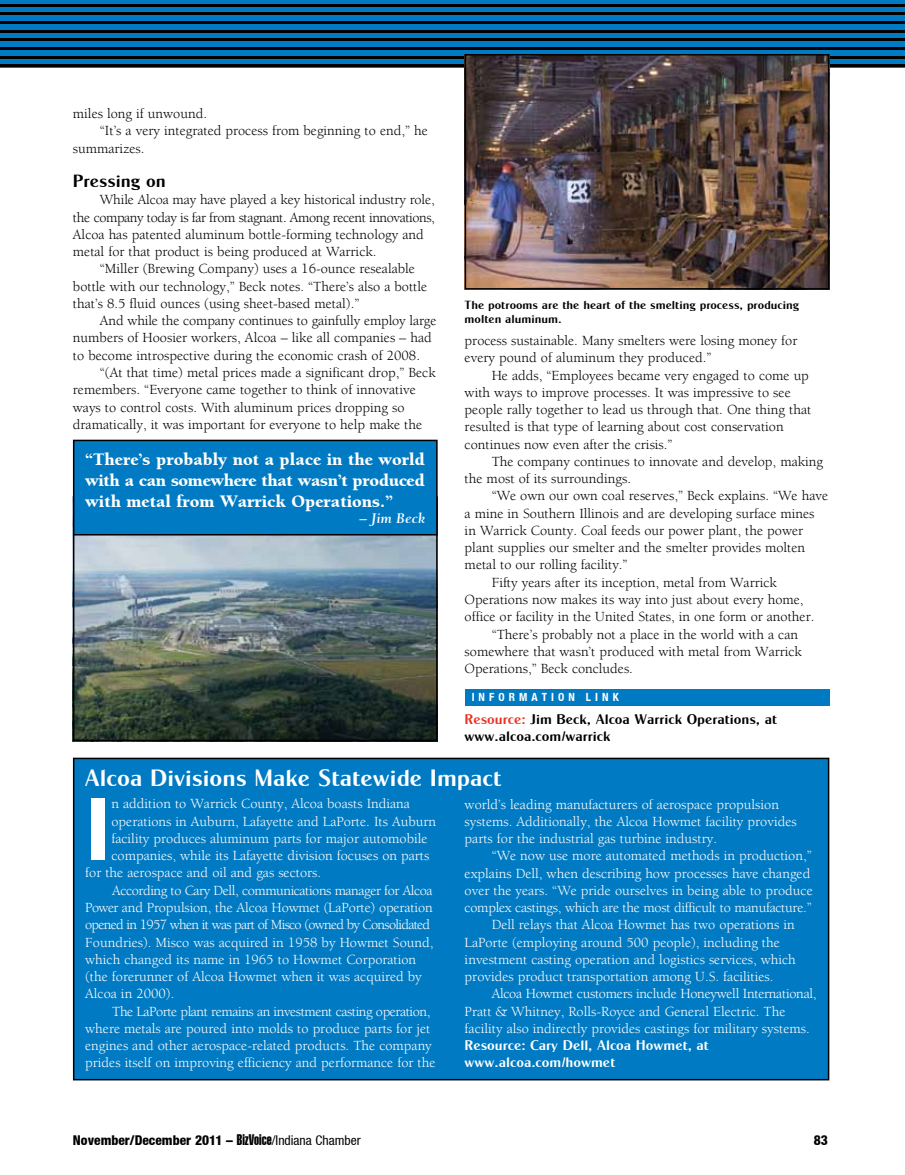
<style>
.page{position:relative;width:905px;height:1175px;background:#fff}
.page>*{position:absolute;margin:0;border:0;box-sizing:border-box;transform-origin:0 0}
.t1{font:89.1px "Cg Globe Gothic Bd";color:#fff}
.t2{font:24px "Cg Globe Gothic Bd";color:#fff}
.t3{font:900 18px/21px "Berkeley";color:#fff;text-align:justify}
.t4{font:18px "Cg Globe Gothic Bd";color:#000}
.t5{font:italic 700 15px "Berkeley";color:#fff}
.t6{font:14.25px/17.2px "Berkeley";color:#000}
.t7{font:14.25px/17.2px "Berkeley";color:#fff}
.t8{font:14.25px "Berkeley";letter-spacing:-.02em;color:#fff}
.t9{font:14.25px "Berkeley";letter-spacing:-.03em;color:#fff}
.t10{font:14.25px/17.1px "Cg Globe Gothic Bd";color:#000}
.t11{font:14.25px "Berkeley";letter-spacing:-.05em;color:#fff}
.t12{font:14.25px/17.1px "Cg Globe Gothic Bd";color:#fff}
.t13{font:800 condensed 13.5px "Helvetica Neue";color:#000}
.t14{font:12px/14.4px "Cg Globe Gothic Bd";color:#000}
.t15{font:700 condensed 11.25px "Helvetica Neue";letter-spacing:.36em;color:#fff}
.s1{color:#ee3124}
.s2{font-family:"Helvetica Extra Compressed";font-weight:400;font-stretch:normal;font-size:15px}
.s3{font-weight:400}
</style>
<div class="page">
<div style="left:0;top:0;width:904px;height:68px;background:#007ac2"></div>
<hr style="left:0;top:4px;width:904px;height:2px;background:#000">
<hr style="left:0;top:12px;width:904px;height:3px;background:#000">
<hr style="left:0;top:21px;width:904px;height:3px;background:#000">
<hr style="left:0;top:30px;width:904px;height:2px;background:#000">
<hr style="left:0;top:38px;width:904px;height:3px;background:#000">
<hr style="left:0;top:47px;width:904px;height:3px;background:#000">
<hr style="left:0;top:56px;width:904px;height:2px;background:#000">
<hr style="left:0;top:64px;width:904px;height:3px;background:#000">
<div style="left:464px;top:689px;width:365px;height:16px;background:#007ac2"></div>
<img style="left:76px;top:535px;width:358px;height:203px">
<div style="left:73px;top:497px;width:364px;height:244px;border:2px solid #000"></div>
<div style="left:74px;top:758px;width:754px;height:321px;background:#007ac2"></div>
<div style="left:73px;top:757px;width:756px;height:323px;border:2px solid #000"></div>
<div style="left:74px;top:440px;width:363px;height:95px;background:#007ac2"></div>
<div style="left:73px;top:439px;width:364px;height:96px;border:2px solid #000"></div>
<img style="left:467px;top:57px;width:359px;height:229px">
<div style="left:464px;top:54px;width:365px;height:235px;border:2px solid #000"></div>
<p class="t6" style="left:73px;top:105px;width:136px">miles long if unwound.</p>
<p class="t6" style="left:100px;top:123px;width:329px">“It’s a very integrated process from beginning to end,” he</p>
<p class="t6" style="left:73px;top:140px;width:73px">summarizes.</p>
<p class="t4" style="left:73px;top:170px;width:94px">Pressing on</p>
<p class="t6" style="left:73px;top:192px;width:363px;text-indent:27px">While Alcoa may have played a key historical industry role, the company today is far from stagnant. Among recent innovations, Alcoa has patented aluminum bottle-forming technology and metal for that product is being produced at Warrick.</p>
<p class="t6" style="left:73px;top:261px;width:356px;text-indent:27px">“Miller (Brewing Company) uses a 16-ounce resealable bottle with our technology,” Beck notes. “There’s also a bottle that’s 8.5 fluid ounces (using sheet-based metal).”</p>
<p class="t6" style="left:73px;top:312px;width:365px;text-indent:27px">And while the company continues to gainfully employ large numbers of Hoosier workers, Alcoa – like all companies – had to become introspective during the economic crash of 2008.</p>
<p class="t6" style="left:73px;top:364px;width:364px;text-indent:27px">“(At that time) metal prices made a significant drop,” Beck remembers. “Everyone came together to think of innovative ways to control costs. With aluminum prices dropping so dramatically, it was important for everyone to help make the</p>
<p class="t3" style="left:85px;top:449px;width:341px">“There’s probably not a place in the world with a can somewhere that wasn’t produced with metal from Warrick Operations.”</p>
<p class="t5" style="left:359px;top:510px;width:67px">– Jim Beck</p>
<p class="t14" style="left:464px;top:297px;width:336px">The potrooms are the heart of the smelting process, producing molten aluminum.</p>
<p class="t6" style="left:464px;top:332px;width:334px">process sustainable. Many smelters were losing money for every pound of aluminum they produced.”</p>
<p class="t6" style="left:464px;top:367px;width:348px;text-indent:27px">He adds, “Employees became very engaged to come up with ways to improve processes. It was impressive to see people rally together to lead us through that. One thing that resulted is that type of learning about cost conservation continues now even after the crisis.”</p>
<p class="t6" style="left:464px;top:453px;width:360px;text-indent:27px">The company continues to innovate and develop, making the most of its surroundings.</p>
<p class="t6" style="left:491px;top:487px;width:338px">“We own our own coal reserves,” Beck explains. “We have</p>
<p class="t6" style="left:464px;top:505px;width:351px">a mine in Southern Illinois and are developing surface mines</p>
<p class="t6" style="left:464px;top:522px;width:340px">in Warrick County. Coal feeds our power plant, the power</p>
<p class="t6" style="left:464px;top:539px;width:342px">plant supplies our smelter and the smelter provides molten</p>
<p class="t6" style="left:464px;top:556px;width:164px">metal to our rolling facility.”</p>
<p class="t6" style="left:491px;top:574px;width:287px">Fifty years after its inception, metal from Warrick</p>
<p class="t6" style="left:464px;top:591px;width:340px">Operations now makes its way into just about every home,</p>
<p class="t6" style="left:464px;top:608px;width:351px">office or facility in the United States, in one form or another.</p>
<p class="t6" style="left:491px;top:625px;width:308px">“There’s probably not a place in the world with a can</p>
<p class="t6" style="left:464px;top:643px;width:339px">somewhere that wasn’t produced with metal from Warrick</p>
<p class="t6" style="left:464px;top:660px;width:170px">Operations,” Beck concludes.</p>
<p class="t15" style="left:471px;top:690px;width:149px">INFORMATION LINK</p>
<p class="t10" style="left:464px;top:710px;width:314px"><span class="s1">Resource:</span> Jim Beck, Alcoa Warrick Operations, at www.alcoa.com/warrick</p>
<h2 class="t2" style="left:85px;top:763px;width:418px">Alcoa Divisions Make Statewide Impact</h2>
<h1 class="t1" style="left:85px;top:775px;width:28px">I</h1>
<p class="t7" style="left:111px;top:795px;width:300px">n addition to Warrick County, Alcoa boasts Indiana</p>
<p class="t7" style="left:111px;top:813px;width:326px">operations in Auburn, Lafayette and LaPorte. Its Auburn</p>
<p class="t7" style="left:111px;top:830px;width:317px">facility produces aluminum parts for major automobile</p>
<p class="t7" style="left:111px;top:847px;width:319px">companies, while its Lafayette division focuses on parts</p>
<p class="t7" style="left:85px;top:864px;width:237px">for the aerospace and oil and gas sectors.</p>
<p class="t9" style="left:112px;top:882px;width:322px">According to Cary Dell, communications manager for Alcoa</p>
<p class="t7" style="left:85px;top:899px;width:349px">Power and Propulsion, the Alcoa Howmet (LaPorte) operation</p>
<p class="t11" style="left:85px;top:917px;width:346px">opened in 1957 when it was part of Misco (owned by Consolidated</p>
<p class="t7" style="left:85px;top:933px;width:350px">Foundries). Misco was acquired in 1958 by Howmet Sound,</p>
<p class="t7" style="left:85px;top:951px;width:332px">which changed its name in 1965 to Howmet Corporation</p>
<p class="t7" style="left:85px;top:968px;width:338px">(the forerunner of Alcoa Howmet when it was acquired by</p>
<p class="t7" style="left:85px;top:985px;width:91px">Alcoa in 2000).</p>
<p class="t9" style="left:112px;top:1003px;width:320px">The LaPorte plant remains an investment casting operation,</p>
<p class="t7" style="left:85px;top:1020px;width:347px">where metals are poured into molds to produce parts for jet</p>
<p class="t7" style="left:85px;top:1037px;width:348px">engines and other aerospace-related products. The company</p>
<p class="t7" style="left:85px;top:1054px;width:352px">prides itself on improving efficiency and performance for the</p>
<p class="t7" style="left:464px;top:795px;width:333px">world’s leading manufacturers of aerospace propulsion systems. Additionally, the Alcoa Howmet facility provides parts for the industrial gas turbine industry.</p>
<p class="t7" style="left:491px;top:847px;width:321px">“We now use more automated methods in production,”</p>
<p class="t7" style="left:464px;top:864px;width:347px">explains Dell, when describing how processes have changed</p>
<p class="t7" style="left:464px;top:882px;width:349px">over the years. “We pride ourselves in being able to produce</p>
<p class="t8" style="left:464px;top:900px;width:349px">complex castings, which are the most difficult to manufacture.”</p>
<p class="t7" style="left:491px;top:916px;width:304px">Dell relays that Alcoa Howmet has two operations in</p>
<p class="t7" style="left:464px;top:933px;width:317px">LaPorte (employing around 500 people), including the</p>
<p class="t7" style="left:464px;top:951px;width:333px">investment casting operation and logistics services, which</p>
<p class="t7" style="left:464px;top:968px;width:310px">provides product transportation among U.S. facilities.</p>
<p class="t8" style="left:491px;top:986px;width:326px">Alcoa Howmet customers include Honeywell International,</p>
<p class="t7" style="left:464px;top:1002px;width:322px">Pratt &amp; Whitney, Rolls-Royce and General Electric. The</p>
<p class="t7" style="left:464px;top:1020px;width:346px">facility also indirectly provides castings for military systems.</p>
<p class="t12" style="left:464px;top:1036px;width:246px">Resource: Cary Dell, Alcoa Howmet, at www.alcoa.com/howmet</p>
<p class="t13" style="left:73px;top:1132px;width:289px">November/December 2011 – <span class="s2">BizVoice</span><span class="s3">/Indiana Chamber</span></p>
<p class="t13" style="left:813px;top:1132px;width:16px">83</p>
</div>
